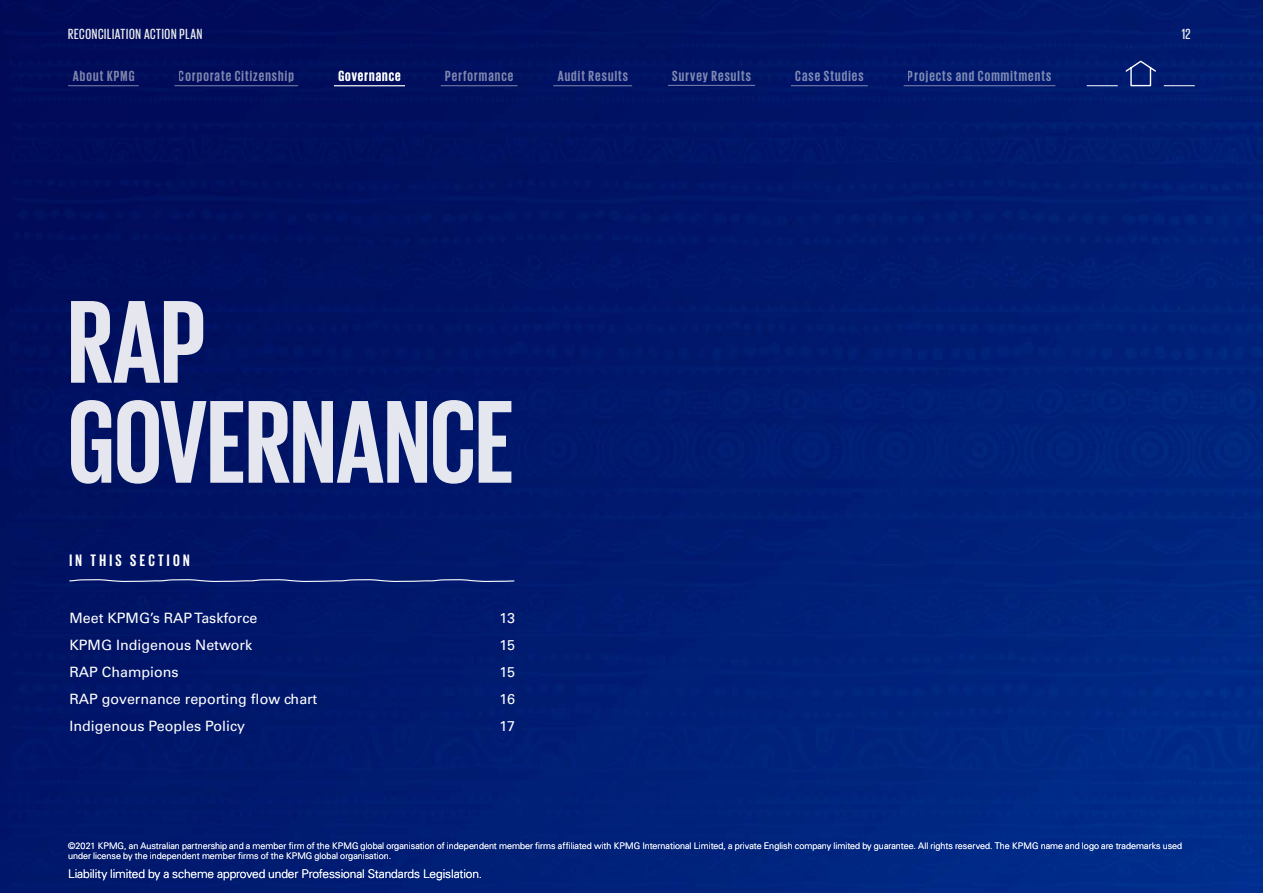
<style>
.page{position:relative;width:1263px;height:893px;background:#fff}
.page>*{position:absolute;margin:0;border:0;box-sizing:border-box;transform-origin:0 0}
.t1{font:700 120.45px/100.1px "Giorgio Sans";color:#fff}
.t2{font:700 16.95px "Giorgio Sans";letter-spacing:.2em;color:#fff}
.t3{font:700 15px "Giorgio Sans";letter-spacing:.075em;color:#fff}
.t4{font:500 15px "Giorgio Sans";letter-spacing:.05em;color:#ededed}
.t5{font:14.25px "Univers LT Std";color:#fff}
.t6{font:300 12px "Univers LT Std";letter-spacing:-.01em;color:#fff}
.t7{font:300 9px/10.8px "Univers LT Std";color:#fff}
</style>
<div class="page">
<img style="left:0;top:0;width:1263px;height:893px">
<svg style="left:68px;top:579px;width:447px;height:4px;background:#475793"></svg>
<hr style="left:1164px;top:85px;width:31px;height:1px;background:#fff">
<hr style="left:1087px;top:85px;width:31px;height:1px;background:#fff">
<svg style="left:1124px;top:60px;width:33px;height:27px"></svg>
<hr style="left:68px;top:85px;width:71px;height:1px;background:#fff">
<hr style="left:441px;top:85px;width:76px;height:1px;background:#fff">
<hr style="left:553px;top:85px;width:79px;height:1px;background:#fff">
<hr style="left:668px;top:85px;width:87px;height:1px;background:#fff">
<hr style="left:791px;top:85px;width:77px;height:1px;background:#fff">
<hr style="left:904px;top:85px;width:151px;height:1px;background:#fff">
<hr style="left:174px;top:85px;width:124px;height:1px;background:#fff">
<hr style="left:334px;top:85px;width:71px;height:1px;background:#fff">
<h3 class="t4" style="left:68px;top:27px;width:136px">RECONCILIATION ACTION PLAN</h3>
<h3 class="t4" style="left:1182px;top:27px;width:10px">12</h3>
<h3 class="t3" style="left:73px;top:68px;width:63px">About KPMG</h3>
<h3 class="t3" style="left:179px;top:68px;width:117px">Corporate Citizenship</h3>
<h3 class="t3" style="left:338px;top:69px;width:64px">Governance</h3>
<h3 class="t3" style="left:445px;top:68px;width:70px">Performance</h3>
<h3 class="t3" style="left:558px;top:68px;width:72px">Audit Results</h3>
<h3 class="t3" style="left:672px;top:68px;width:80px">Survey Results</h3>
<h3 class="t3" style="left:795px;top:68px;width:70px">Case Studies</h3>
<h3 class="t3" style="left:908px;top:68px;width:145px">Projects and Commitments</h3>
<h1 class="t1" style="left:68px;top:289px;width:447px">RAP<br>GOVERNANCE</h1>
<h2 class="t2" style="left:69px;top:552px;width:122px">IN THIS SECTION</h2>
<h3 class="t5" style="left:69px;top:609px;width:190px">Meet KPMG’s RAP Taskforce</h3>
<h3 class="t5" style="left:499px;top:609px;width:17px">13</h3>
<h3 class="t5" style="left:69px;top:636px;width:184px">KPMG Indigenous Network</h3>
<h3 class="t5" style="left:499px;top:636px;width:17px">15</h3>
<h3 class="t5" style="left:69px;top:663px;width:111px">RAP Champions</h3>
<h3 class="t5" style="left:499px;top:663px;width:17px">15</h3>
<h3 class="t5" style="left:69px;top:690px;width:249px">RAP governance reporting flow chart</h3>
<h3 class="t5" style="left:499px;top:690px;width:17px">16</h3>
<h3 class="t5" style="left:69px;top:717px;width:177px">Indigenous Peoples Policy</h3>
<h3 class="t5" style="left:499px;top:717px;width:17px">17</h3>
<p class="t7" style="left:68px;top:840px;width:1116px">©2021 KPMG, an Australian partnership and a member firm of the KPMG global organisation of independent member firms affiliated with KPMG International Limited, a private English company limited by guarantee. All rights reserved. The KPMG name and logo are trademarks used under license by the independent member firms of the KPMG global organisation.</p>
<h3 class="t6" style="left:68px;top:867px;width:416px">Liability limited by a scheme approved under Professional Standards Legislation.</h3>
</div>
